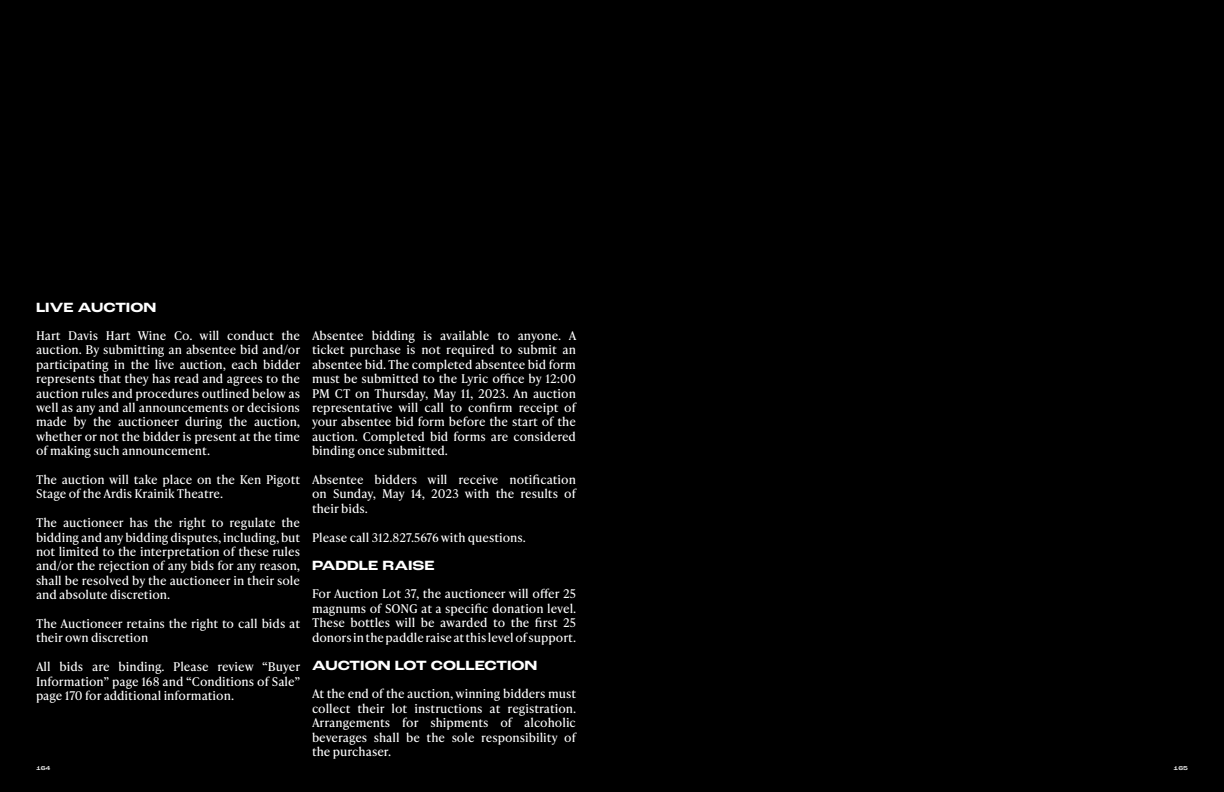
<style>
.page{position:relative;width:1224px;height:792px;background:#000}
.page>*{position:absolute;margin:0;border:0;box-sizing:border-box;transform-origin:0 0}
.t1{font:700 expanded 14px "Roc Grotesk";color:#fff}
.t2{font:12px/14.4px "Ivy Presto Text";color:#fff;text-align:justify}
.t3{font:500 expanded 6px "Roc Grotesk";color:#fff}
</style>
<div class="page">
<p class="t1" style="left:36px;top:298px;width:122px">LIVE AUCTION</p>
<p class="t2" style="left:36px;top:328px;width:266px">Hart Davis Hart Wine Co. will conduct the auction. By submitting an absentee bid and/or participating in the live auction, each bidder represents that they has read and agrees to the auction rules and procedures outlined below as well as any and all announcements or decisions made by the auctioneer during the auction, whether or not the bidder is present at the time of making such announcement.</p>
<p class="t2" style="left:36px;top:472px;width:266px">The auction will take place on the Ken Pigott<br>Stage of the Ardis Krainik Theatre.</p>
<p class="t2" style="left:36px;top:515px;width:266px">The auctioneer has the right to regulate the bidding and any bidding disputes, including, but not limited to the interpretation of these rules and/or the rejection of any bids for any reason, shall be resolved by the auctioneer in their sole and absolute discretion.</p>
<p class="t2" style="left:36px;top:616px;width:266px">The Auctioneer retains the right to call bids at their own discretion</p>
<p class="t2" style="left:36px;top:659px;width:266px">All bids are binding. Please review “Buyer Information” page 168 and “Conditions of Sale” page 170 for additional information.</p>
<p class="t2" style="left:312px;top:328px;width:266px">Absentee bidding is available to anyone. A ticket purchase is not required to submit an absentee bid. The completed absentee bid form must be submitted to the Lyric office by 12:00<br>PM CT on Thursday, May 11, 2023. An auction representative will call to confirm receipt of your absentee bid form before the start of the auction. Completed bid forms are considered binding once submitted.</p>
<p class="t2" style="left:312px;top:472px;width:266px">Absentee bidders will receive notification on Sunday, May 14, 2023 with the results of their bids.</p>
<p class="t2" style="left:312px;top:529px;width:215px">Please call 312.827.5676 with questions.</p>
<p class="t1" style="left:312px;top:557px;width:124px">PADDLE RAISE</p>
<p class="t2" style="left:312px;top:586px;width:266px">For Auction Lot 37, the auctioneer will offer 25 magnums of SONG at a specific donation level.<br>These bottles will be awarded to the first 25 donors in the paddle raise at this level of support.</p>
<p class="t1" style="left:312px;top:657px;width:227px">AUCTION LOT COLLECTION</p>
<p class="t2" style="left:312px;top:686px;width:266px">At the end of the auction, winning bidders must collect their lot instructions at registration.<br>Arrangements for shipments of alcoholic beverages shall be the sole responsibility of the purchaser.</p>
<p class="t3" style="left:36px;top:764px;width:16px">164</p>
<p class="t3" style="left:1174px;top:764px;width:16px">165</p>
</div>
